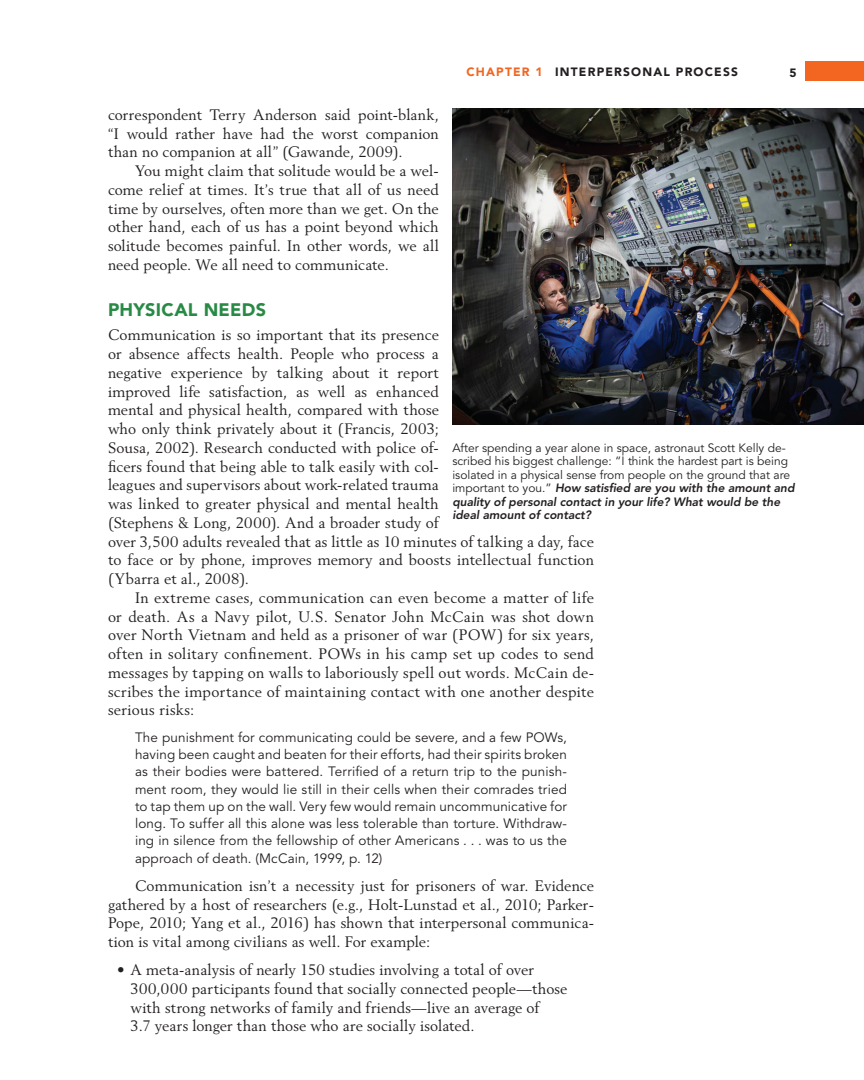
<style>
.page{position:relative;width:864px;height:1080px;background:#fff}
.page>*{position:absolute;margin:0;border:0;box-sizing:border-box;transform-origin:0 0}
.t1{font:900 18px "Avenir LT Std";letter-spacing:.015em;color:#298a46}
.PI{font:15px/18.8px "Berling LT Std";letter-spacing:.01em;color:#231f20;text-align:justify}
.BL_First{font:15px/18.8px "Berling LT Std";letter-spacing:.01em;color:#231f20}
.EXT{font:13.5px/17.2px "Avenir LT Std";letter-spacing:.01em;color:#231f20;text-align:justify}
.FC{font:12px/13.5px "Avenir LT Std";color:#231f20}
.t2{font:900 12px "Avenir LT Std";letter-spacing:.1em;color:#231f20}
.s1{color:#f36621}
.s2{font-weight:800;font-style:italic}
</style>
<div class="page">
<div style="left:805px;top:62px;width:59px;height:19px;background:#f36621"></div>
<img style="left:452px;top:108px;width:412px;height:316px">
<p class="t2" style="left:466px;top:65px;width:273px"><span class="s1">CHAPTER 1</span> INTERPERSONAL PROCESS</p>
<p class="t2" style="left:789px;top:66px;width:9px">5</p>
<p class="PI" style="left:108px;top:105px;width:332px">correspondent Terry Anderson said point-blank, “I would rather have had the worst companion than no companion at all” (Gawande, 2009).</p>
<p class="PI" style="left:108px;top:161px;width:332px;text-indent:27px">You might claim that solitude would be a wel&shy;come relief at times. It’s true that all of us need time by ourselves, often more than we get. On the other hand, each of us has a point beyond which solitude becomes painful. In other words, we all need people. We all need to communicate.</p>
<h2 class="t1" style="left:108px;top:298px;width:160px">PHYSICAL NEEDS</h2>
<p class="PI" style="left:108px;top:326px;width:488px;text-align:left">Communication is so important that its presence<br>or absence affects health. People who process a<br>negative experience by talking about it report<br>improved life satisfaction, as well as enhanced<br>mental and physical health, compared with those<br>who only think privately about it (Francis, 2003;<br>Sousa, 2002). Research conducted with police of-<br>ficers found that being able to talk easily with col-<br>leagues and supervisors about work-related trauma<br>was linked to greater physical and mental health<br>(Stephens &amp; Long, 2000). And a broader study of<br>over 3,500 adults revealed that as little as 10 minutes of talking a day, face to face or by phone, improves memory and boosts intellectual function (Ybarra et al., 2008).</p>
<p class="PI" style="left:108px;top:588px;width:488px;text-indent:27px">In extreme cases, communication can even become a matter of life or death. As a Navy pilot, U.S. Senator John McCain was shot down over North Vietnam and held as a prisoner of war (POW) for six years, often in solitary confinement. POWs in his camp set up codes to send messages by tapping on walls to laboriously spell out words. McCain de&shy;scribes the importance of maintaining contact with one another despite serious risks:</p>
<p class="EXT" style="left:135px;top:729px;width:434px">The punishment for communicating could be severe, and a few POWs, having been caught and beaten for their efforts, had their spirits broken as their bodies were battered. Terrified of a return trip to the punish&shy;ment room, they would lie still in their cells when their comrades tried to tap them up on the wall. Very few would remain uncommunicative for long. To suffer all this alone was less tolerable than torture. Withdraw&shy;ing in silence from the fellowship of other Americans . . . was to us the approach of death. (McCain, 1999, p. 12)</p>
<p class="PI" style="left:108px;top:876px;width:488px;text-indent:27px">Communication isn’t a necessity just for prisoners of war. Evidence gathered by a host of researchers (e.g., Holt-Lunstad et al., 2010; Parker-Pope, 2010; Yang et al., 2016) has shown that interpersonal communica&shy;tion is vital among civilians as well. For example:</p>
<p class="BL_First" style="left:130px;top:960px;width:438px;text-indent:-14px">• A meta-analysis of nearly 150 studies involving a total of over 300,000 participants found that socially connected people—those with strong networks of family and friends—live an average of<br>3.7 years longer than those who are socially isolated.</p>
<p class="FC" style="left:452px;top:441px;width:344px">After spending a year alone in space, astronaut Scott Kelly de&shy;scribed his biggest challenge: “I think the hardest part is being isolated in a physical sense from people on the ground that are important to you.” <span class="s2">How satisfied are you with the amount and quality of personal contact in your life? What would be the ideal amount of contact?</span></p>
</div>
